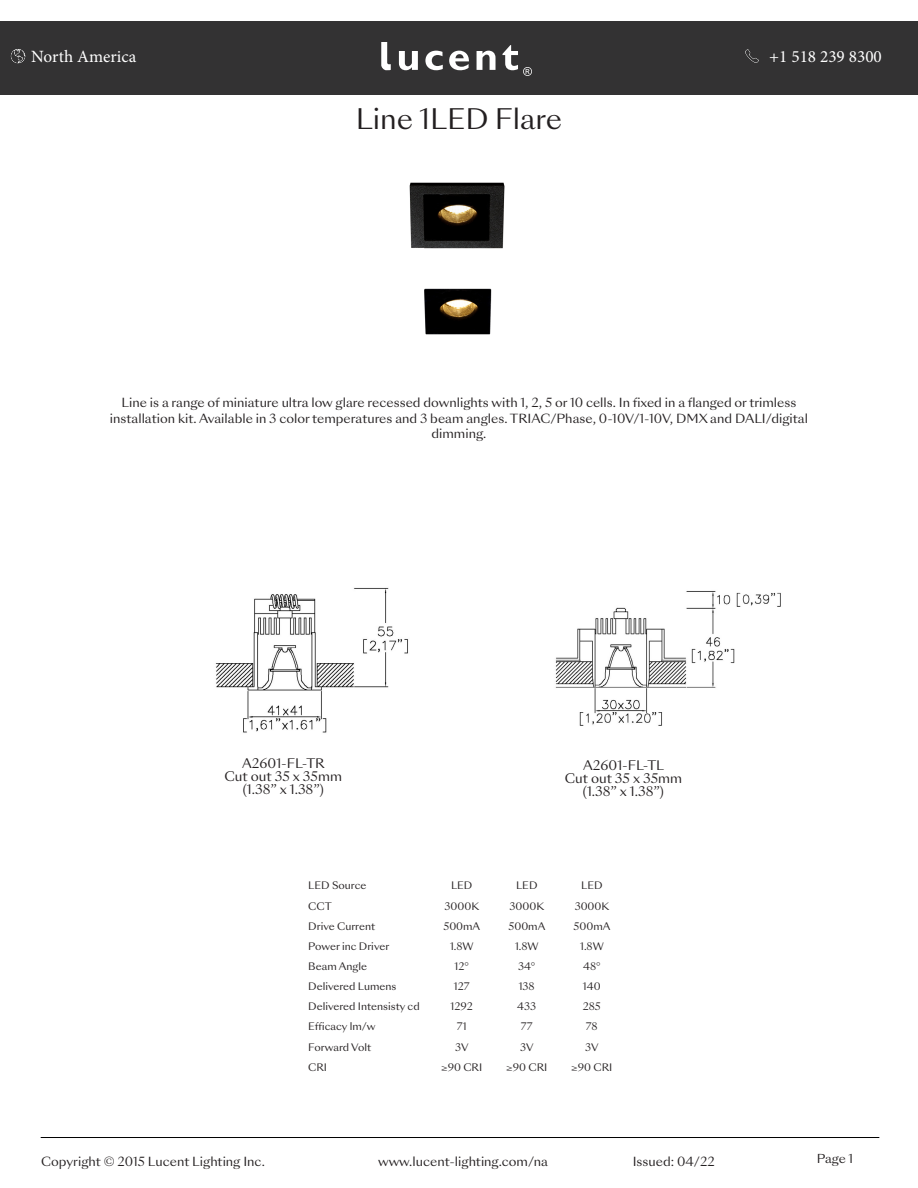
<style>
.page{position:relative;width:918px;height:1188px;background:#fff}
.page>*{position:absolute;margin:0;border:0;box-sizing:border-box;transform-origin:0 0}
.t1{font:27.45px "Sang Bleu Sunrise";color:#231f20}
.t2{font:17.25px "Minion Pro";color:#fff}
.bullet_point{font:12.75px "Sang Bleu Sunrise";color:#231f20}
.bullet_points{font:12.15px/15.3px "Sang Bleu Sunrise";color:#231f20;text-align:center}
.t3{font:12px "Sang Bleu Sunrise";color:#231f20}
.t4{font:10.05px "Sang Bleu Sunrise";color:#231f20}
</style>
<div class="page">
<hr style="left:41px;top:1137px;width:838px;height:1px;background:#000">
<div style="left:0;top:21px;width:918px;height:74px;background:#333233"></div>
<svg style="left:399px;top:51px;width:19px;height:19px"></svg>
<svg style="left:425px;top:51px;width:18px;height:19px"></svg>
<svg style="left:449px;top:51px;width:20px;height:19px"></svg>
<svg style="left:477px;top:51px;width:19px;height:19px"></svg>
<svg style="left:381px;top:42px;width:10px;height:28px"></svg>
<svg style="left:502px;top:45px;width:30px;height:30px"></svg>
<img style="left:11px;top:49px;width:14px;height:14px">
<img style="left:745px;top:49px;width:14px;height:14px">
<img style="left:409px;top:182px;width:96px;height:67px">
<img style="left:424px;top:288px;width:68px;height:47px">
<img style="left:215px;top:588px;width:193px;height:145px">
<img style="left:555px;top:591px;width:226px;height:135px">
<h2 class="t2" style="left:31px;top:45px;width:107px">North America</h2>
<h2 class="t2" style="left:769px;top:45px;width:114px">+1 518 239 8300</h2>
<p class="t1" style="left:356px;top:100px;width:208px">Line 1LED Flare</p>
<p class="bullet_points" style="left:110px;top:396px;width:700px">Line is a range of miniature ultra low glare recessed downlights with 1, 2, 5 or 10 cells. In fixed in a flanged or trimless installation kit. Available in 3 color temperatures and 3 beam angles. TRIAC/Phase, 0-10V/1-10V, DMX and DALI/digital dimming.</p>
<p class="bullet_point" style="left:242px;top:755px;width:84px">A2601-FL-TR</p>
<p class="bullet_point" style="left:225px;top:767px;width:119px">Cut out 35 x 35mm</p>
<p class="bullet_point" style="left:243px;top:780px;width:82px">(1.38” x 1.38”)</p>
<p class="bullet_point" style="left:583px;top:757px;width:83px">A2601-FL-TL</p>
<p class="bullet_point" style="left:565px;top:770px;width:119px">Cut out 35 x 35mm</p>
<p class="bullet_point" style="left:583px;top:782px;width:82px">(1.38” x 1.38”)</p>
<p class="t4" style="left:308px;top:879px;width:60px">LED Source</p>
<p class="t4" style="left:451px;top:879px;width:23px">LED</p>
<p class="t4" style="left:516px;top:879px;width:23px">LED</p>
<p class="t4" style="left:581px;top:879px;width:23px">LED</p>
<p class="t4" style="left:308px;top:899px;width:25px">CCT</p>
<p class="t4" style="left:445px;top:899px;width:36px">3000K</p>
<p class="t4" style="left:510px;top:899px;width:36px">3000K</p>
<p class="t4" style="left:575px;top:899px;width:36px">3000K</p>
<p class="t4" style="left:308px;top:919px;width:68px">Drive Current</p>
<p class="t4" style="left:443px;top:919px;width:38px">500mA</p>
<p class="t4" style="left:509px;top:919px;width:38px">500mA</p>
<p class="t4" style="left:574px;top:919px;width:38px">500mA</p>
<p class="t4" style="left:308px;top:939px;width:83px">Power inc Driver</p>
<p class="t4" style="left:450px;top:939px;width:25px">1.8W</p>
<p class="t4" style="left:515px;top:939px;width:25px">1.8W</p>
<p class="t4" style="left:580px;top:939px;width:25px">1.8W</p>
<p class="t4" style="left:308px;top:959px;width:60px">Beam Angle</p>
<p class="t4" style="left:455px;top:959px;width:16px">12°</p>
<p class="t4" style="left:518px;top:959px;width:19px">34°</p>
<p class="t4" style="left:583px;top:959px;width:19px">48°</p>
<p class="t4" style="left:308px;top:979px;width:90px">Delivered Lumens</p>
<p class="t4" style="left:454px;top:979px;width:17px">127</p>
<p class="t4" style="left:519px;top:979px;width:17px">138</p>
<p class="t4" style="left:583px;top:979px;width:19px">140</p>
<p class="t4" style="left:308px;top:999px;width:113px">Delivered Intensisty cd</p>
<p class="t4" style="left:451px;top:999px;width:24px">1292</p>
<p class="t4" style="left:517px;top:999px;width:20px">433</p>
<p class="t4" style="left:583px;top:999px;width:20px">285</p>
<p class="t4" style="left:308px;top:1019px;width:69px">Efficacy lm/w</p>
<p class="t4" style="left:457px;top:1019px;width:11px">71</p>
<p class="t4" style="left:521px;top:1019px;width:13px">77</p>
<p class="t4" style="left:586px;top:1019px;width:13px">78</p>
<p class="t4" style="left:308px;top:1041px;width:65px">Forward Volt</p>
<p class="t4" style="left:455px;top:1041px;width:15px">3V</p>
<p class="t4" style="left:520px;top:1041px;width:15px">3V</p>
<p class="t4" style="left:585px;top:1041px;width:15px">3V</p>
<p class="t4" style="left:308px;top:1061px;width:20px">CRI</p>
<p class="t4" style="left:441px;top:1061px;width:43px">≥90 CRI</p>
<p class="t4" style="left:506px;top:1061px;width:43px">≥90 CRI</p>
<p class="t4" style="left:571px;top:1061px;width:43px">≥90 CRI</p>
<p class="bullet_points" style="left:41px;top:1154px;width:225px">Copyright © 2015 Lucent Lighting Inc.</p>
<p class="bullet_points" style="left:378px;top:1154px;width:171px">www.lucent-lighting.com/na</p>
<p class="bullet_points" style="left:633px;top:1154px;width:84px">Issued: 04/22</p>
<p class="t3" style="left:817px;top:1151px;width:38px">Page 1</p>
</div>
